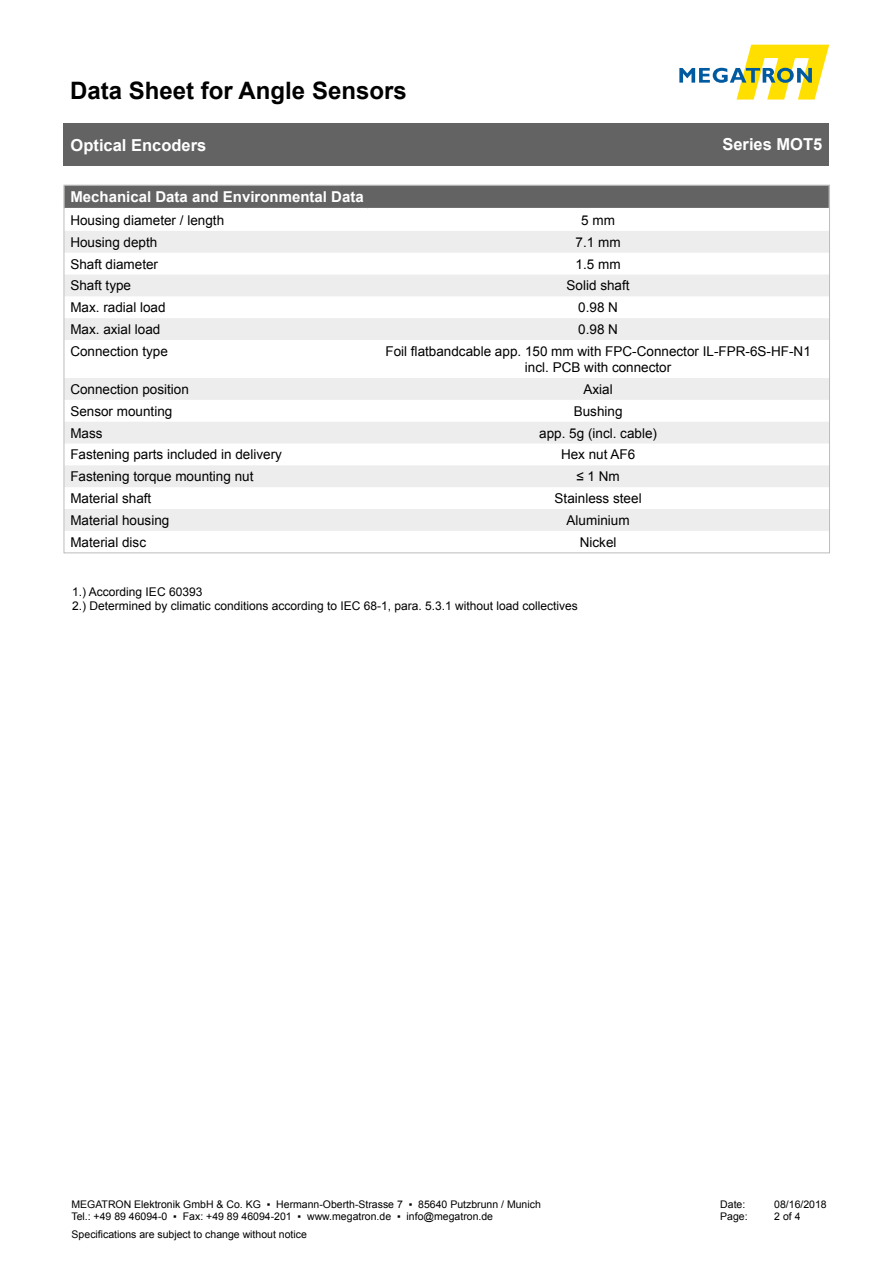
<style>
.page{position:relative;width:893px;height:1263px;background:#fff}
.page>*{position:absolute;margin:0;border:0;box-sizing:border-box;transform-origin:0 0}
.t1{font:700 24px "Arial";color:#000}
.t2{font:700 16.5px "Arial";color:#fff}
.t3{font:700 15px "Arial";color:#fff}
.t4{font:13.5px/16.2px "Arial";color:#000;text-align:center}
.t5{font:12px/14.4px "Arial";color:#000}
.t6{font:10.5px/12.6px "Arial";color:#000}
</style>
<div class="page">
<svg style="left:679px;top:45px;width:150px;height:55px"></svg>
<div style="left:64px;top:123px;width:765px;height:43px;background:#646363"></div>
<div style="left:64px;top:186px;width:765px;height:22px;background:#646363"></div>
<svg style="left:66px;top:231px;width:762px;height:300px;fill:#f2f2f2"></svg>
<h1 class="t1" style="left:70px;top:74px;width:338px">Data Sheet for Angle Sensors</h1>
<p class="t2" style="left:71px;top:134px;width:137px">Optical Encoders</p>
<p class="t2" style="left:722px;top:133px;width:101px">Series MOT5</p>
<p class="t3" style="left:70px;top:187px;width:295px">Mechanical Data and Environmental Data</p>
<p class="t4" style="left:70px;top:212px;width:155px">Housing diameter / length</p>
<p class="t4" style="left:581px;top:212px;width:35px">5 mm</p>
<p class="t4" style="left:70px;top:234px;width:89px">Housing depth</p>
<p class="t4" style="left:576px;top:234px;width:47px">7.1 mm</p>
<p class="t4" style="left:70px;top:256px;width:89px">Shaft diameter</p>
<p class="t4" style="left:576px;top:256px;width:47px">1.5 mm</p>
<p class="t4" style="left:70px;top:278px;width:62px">Shaft type</p>
<p class="t4" style="left:567px;top:278px;width:65px">Solid shaft</p>
<p class="t4" style="left:70px;top:299px;width:97px">Max. radial load</p>
<p class="t4" style="left:578px;top:299px;width:41px">0.98 N</p>
<p class="t4" style="left:70px;top:321px;width:92px">Max. axial load</p>
<p class="t4" style="left:578px;top:321px;width:41px">0.98 N</p>
<p class="t4" style="left:70px;top:343px;width:99px">Connection type</p>
<p class="t4" style="left:385px;top:343px;width:427px">Foil flatbandcable app. 150 mm with FPC-Connector IL-FPR-6S-HF-N1 incl. PCB with connector</p>
<p class="t4" style="left:70px;top:381px;width:120px">Connection position</p>
<p class="t4" style="left:583px;top:381px;width:31px">Axial</p>
<p class="t4" style="left:70px;top:403px;width:104px">Sensor mounting</p>
<p class="t4" style="left:574px;top:403px;width:50px">Bushing</p>
<p class="t4" style="left:70px;top:425px;width:34px">Mass</p>
<p class="t4" style="left:539px;top:425px;width:119px">app. 5g (incl. cable)</p>
<p class="t4" style="left:70px;top:447px;width:213px">Fastening parts included in delivery</p>
<p class="t4" style="left:561px;top:447px;width:76px">Hex nut AF6</p>
<p class="t4" style="left:70px;top:468px;width:185px">Fastening torque mounting nut</p>
<p class="t4" style="left:576px;top:468px;width:45px">≤ 1 Nm</p>
<p class="t4" style="left:70px;top:490px;width:83px">Material shaft</p>
<p class="t4" style="left:555px;top:490px;width:89px">Stainless steel</p>
<p class="t4" style="left:70px;top:512px;width:101px">Material housing</p>
<p class="t4" style="left:567px;top:512px;width:65px">Aluminium</p>
<p class="t4" style="left:70px;top:534px;width:77px">Material disc</p>
<p class="t4" style="left:580px;top:534px;width:38px">Nickel</p>
<p class="t5" style="left:72px;top:584px;width:507px">1.) According IEC 60393<br>2.) Determined by climatic conditions according to IEC 68-1, para. 5.3.1 without load collectives</p>
<p class="t6" style="left:71px;top:1198px;width:471px">MEGATRON Elektronik GmbH &amp; Co. KG ▪ Hermann-Oberth-Strasse 7 ▪ 85640 Putzbrunn / Munich<br>Tel.: +49 89 46094-0 ▪ Fax: +49 89 46094-201 ▪ www.megatron.de ▪ info@megatron.de</p>
<p class="t6" style="left:720px;top:1198px;width:27px">Date:</p>
<p class="t6" style="left:774px;top:1198px;width:54px">08/16/2018</p>
<p class="t6" style="left:720px;top:1210px;width:29px">Page:</p>
<p class="t6" style="left:774px;top:1210px;width:28px">2 of 4</p>
<p class="t6" style="left:72px;top:1228px;width:237px">Specifications are subject to change without notice</p>
</div>
